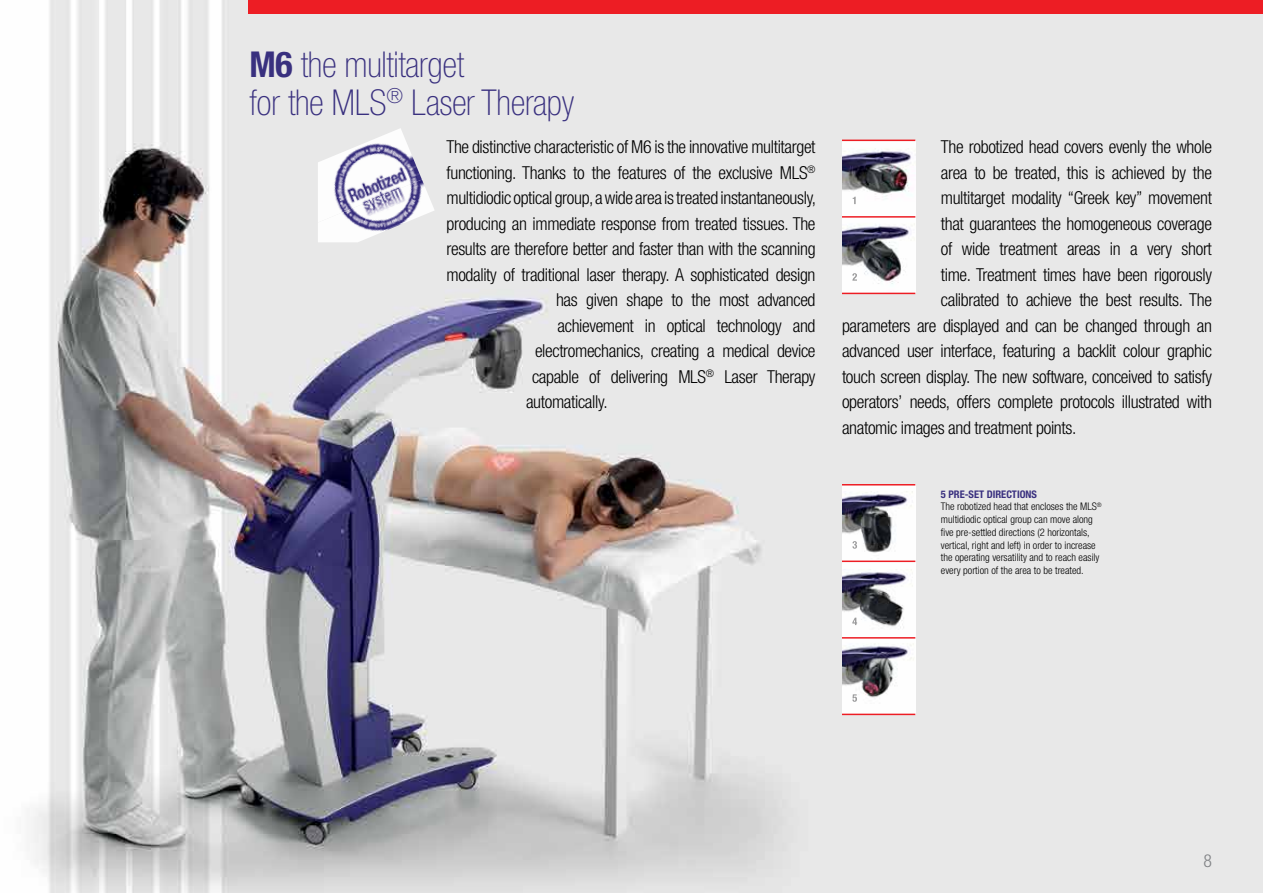
<style>
.page{position:relative;width:1263px;height:893px;background:#fff}
.page>*{position:absolute;margin:0;border:0;box-sizing:border-box;transform-origin:0 0}
.t1{font:100 condensed 35.7px/38.2px "Helvetica Neue LT Std";letter-spacing:-.01em;color:#39307f}
.t2{font:300 condensed 17.85px "Helvetica Neue LT Std";letter-spacing:-.02em;color:#000}
.t3{font:300 condensed 17.85px "Helvetica Neue LT Std";color:#808285}
.t4{font:300 condensed 10.5px/12.8px "Helvetica Neue LT Std";color:#000}
.s1{font-weight:700}
.s2{font-weight:700;color:#39307f}
</style>
<div class="page">
<img style="left:31px;top:0;width:1232px;height:893px">
<img style="left:842px;top:141px;width:73px;height:75px">
<svg style="left:842px;top:218px;width:73px;height:75px"></svg>
<img style="left:842px;top:485px;width:73px;height:76px">
<svg style="left:842px;top:562px;width:73px;height:75px"></svg>
<img style="left:842px;top:639px;width:73px;height:75px">
<hr style="left:842px;top:140px;width:73px;height:1px;background:#ed1d24">
<hr style="left:842px;top:216px;width:73px;height:2px;background:#ed1d24">
<hr style="left:842px;top:293px;width:73px;height:1px;background:#ed1d24">
<hr style="left:842px;top:484px;width:73px;height:1px;background:#ed1d24">
<hr style="left:842px;top:561px;width:73px;height:1px;background:#ed1d24">
<hr style="left:842px;top:637px;width:73px;height:2px;background:#ed1d24">
<hr style="left:842px;top:714px;width:73px;height:1px;background:#ed1d24">
<img style="left:318px;top:128px;width:104px;height:51px">
<img style="left:318px;top:179px;width:117px;height:63px">
<div style="left:249px;top:0;width:1014px;height:14px;background:#ed1d24"></div>
<svg style="left:852px;top:541px;width:5px;height:8px"></svg>
<svg style="left:852px;top:618px;width:5px;height:7px"></svg>
<svg style="left:852px;top:694px;width:5px;height:8px"></svg>
<svg style="left:852px;top:273px;width:5px;height:8px"></svg>
<svg style="left:853px;top:197px;width:3px;height:7px"></svg>
<h1 class="t1" style="left:249px;top:45px;width:326px"><span class="s1">M6</span> the multitarget<br>for the MLS<sup>®</sup> Laser Therapy</h1>
<p class="t2" style="left:446px;top:137px;width:371px">The distinctive characteristic of M6 is the innovative multitarget</p>
<p class="t2" style="left:446px;top:162px;width:371px">functioning. Thanks to the features of the exclusive MLS<sup>®</sup></p>
<p class="t2" style="left:446px;top:188px;width:371px">multidiodic optical group, a wide area is treated instantaneously,</p>
<p class="t2" style="left:446px;top:213px;width:371px">producing an immediate response from treated tissues. The</p>
<p class="t2" style="left:446px;top:239px;width:371px">results are therefore better and faster than with the scanning</p>
<p class="t2" style="left:446px;top:264px;width:371px">modality of traditional laser therapy. A sophisticated design</p>
<p class="t2" style="left:556px;top:290px;width:261px">has given shape to the most advanced</p>
<p class="t2" style="left:557px;top:315px;width:260px">achievement in optical technology and</p>
<p class="t2" style="left:535px;top:341px;width:282px">electromechanics, creating a medical device</p>
<p class="t2" style="left:532px;top:366px;width:285px">capable of delivering MLS<sup>®</sup> Laser Therapy</p>
<p class="t2" style="left:526px;top:392px;width:83px">automatically.</p>
<p class="t2" style="left:941px;top:137px;width:273px">The robotized head covers evenly the whole</p>
<p class="t2" style="left:941px;top:162px;width:273px">area to be treated, this is achieved by the</p>
<p class="t2" style="left:941px;top:188px;width:273px">multitarget modality “Greek key” movement</p>
<p class="t2" style="left:941px;top:213px;width:273px">that guarantees the homogeneous coverage</p>
<p class="t2" style="left:941px;top:239px;width:273px">of wide treatment areas in a very short</p>
<p class="t2" style="left:941px;top:264px;width:273px">time. Treatment times have been rigorously</p>
<p class="t2" style="left:941px;top:290px;width:273px">calibrated to achieve the best results. The</p>
<p class="t2" style="left:842px;top:315px;width:371px">parameters are displayed and can be changed through an</p>
<p class="t2" style="left:842px;top:341px;width:371px">advanced user interface, featuring a backlit colour graphic</p>
<p class="t2" style="left:842px;top:366px;width:371px">touch screen display. The new software, conceived to satisfy</p>
<p class="t2" style="left:842px;top:392px;width:371px">operators’ needs, offers complete protocols illustrated with</p>
<p class="t2" style="left:842px;top:417px;width:236px">anatomic images and treatment points.</p>
<p class="t4" style="left:941px;top:487px;width:162px"><span class="s2">5 PRE-SET DIRECTIONS<br></span>The robotized head that encloses the MLS<sup>® </sup>multidiodic optical group can move along five pre-settled directions (2 horizontals, vertical, right and left) in order to increase the operating versatility and to reach easily every portion of the area to be treated.</p>
<p class="t3" style="left:1203px;top:851px;width:10px">8</p>
</div>
